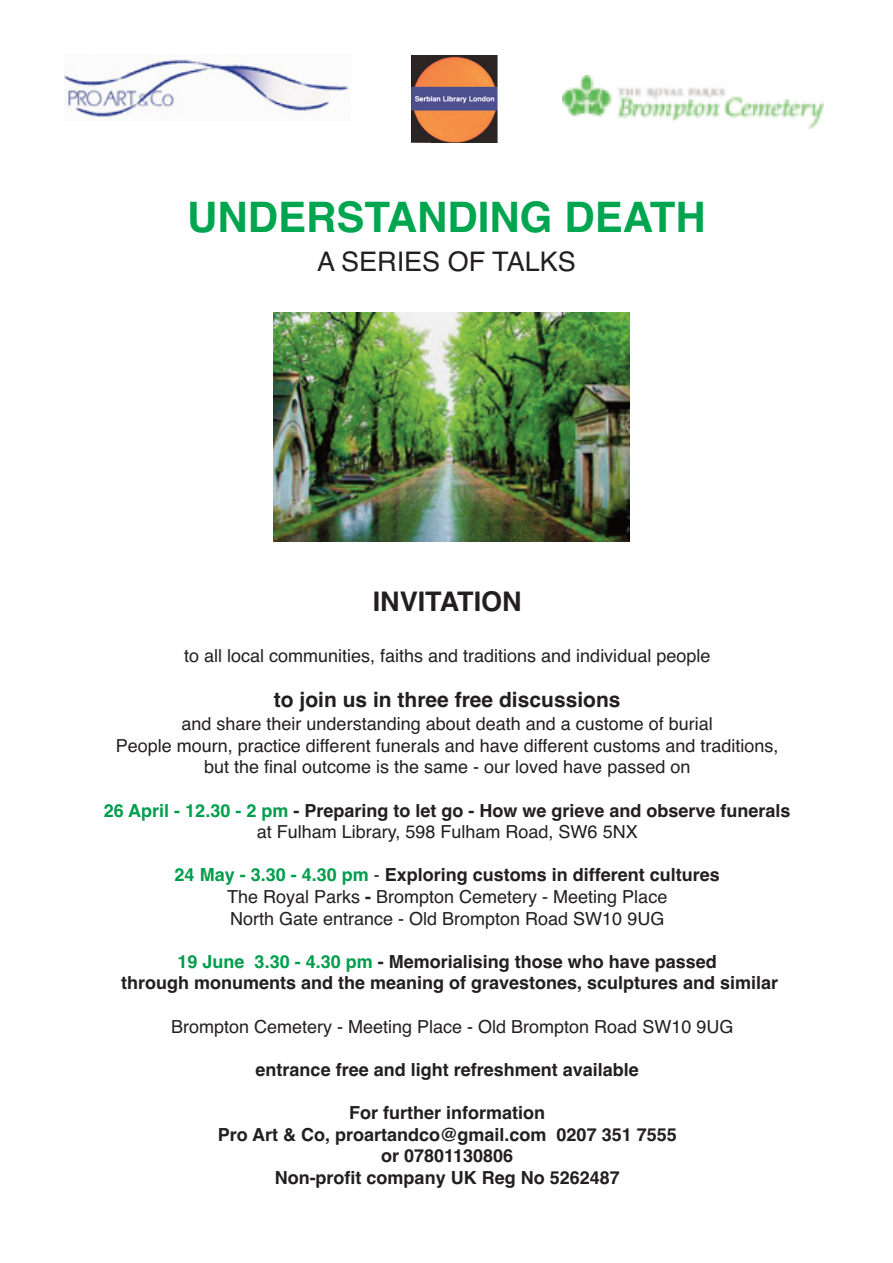
<style>
.page{position:relative;width:893px;height:1263px;background:#fff}
.page>*{position:absolute;margin:0;border:0;box-sizing:border-box;transform-origin:0 0}
.t1{font:700 42px "Helvetica";color:#00a54f}
.t2{font:27px "Helvetica";color:#231f20}
.t3{font:700 27px "Helvetica";color:#231f20}
.t4{font:700 21px "Helvetica";color:#231f20}
.t5{font:18px/21.6px "Helvetica";color:#231f20;text-align:center}
.t6{font:700 18px/21.6px "Helvetica";color:#231f20;text-align:center}
.s1{color:#009e4c}
.s2{font-weight:400}
.s3{font-weight:700;color:#009e4c}
.s4{font-weight:700}
</style>
<div class="page">
<img style="left:64px;top:59px;width:287px;height:58px">
<div style="left:412px;top:54px;width:86px;height:89px;background:#2b2424"></div>
<img style="left:412px;top:56px;width:86px;height:86px">
<img style="left:274px;top:312px;width:355px;height:230px">
<img style="left:562px;top:76px;width:261px;height:52px">
<h1 class="t1" style="left:187px;top:193px;width:520px">UNDERSTANDING DEATH</h1>
<h2 class="t2" style="left:317px;top:246px;width:260px">A SERIES OF TALKS</h2>
<h2 class="t3" style="left:373px;top:586px;width:151px">INVITATION</h2>
<p class="t5" style="left:184px;top:645px;width:528px">to all local communities, faiths and traditions and individual people</p>
<p class="t4" style="left:274px;top:688px;width:348px">to join us in three free discussions</p>
<p class="t5" style="left:116px;top:713px;width:664px">and share their understanding about death and a custome of burial<br>People mourn, practice different funerals and have different customs and traditions, but the final outcome is the same - our loved have passed on</p>
<p class="t6" style="left:104px;top:800px;width:688px"><span class="s1">26 April - 12.30 - 2 pm</span> - Preparing to let go - How we grieve and observe funerals <span class="s2">at Fulham Library, 598 Fulham Road, SW6 5NX</span></p>
<p class="t5" style="left:175px;top:864px;width:547px"><span class="s3">24 May - 3.30 - 4.30 pm</span> - <span class="s4">Exploring customs in different cultures<br></span>The Royal Parks <span class="s4">-</span> Brompton Cemetery - Meeting Place<br>North Gate entrance - Old Brompton Road SW10 9UG</p>
<p class="t6" style="left:121px;top:951px;width:659px"><span class="s1">19 June 3.30 - 4.30 pm</span> - Memorialising those who have passed<br>through monuments and the meaning of gravestones, sculptures and similar</p>
<p class="t5" style="left:171px;top:1016px;width:564px">Brompton Cemetery - Meeting Place - Old Brompton Road SW10 9UG</p>
<p class="t6" style="left:256px;top:1059px;width:385px">entrance free and light refreshment available</p>
<p class="t6" style="left:218px;top:1102px;width:461px">For further information<br>Pro Art &amp; Co, proartandco@gmail.com 0207 351 7555 or 07801130806<br>Non-profit company UK Reg No 5262487</p>
</div>
